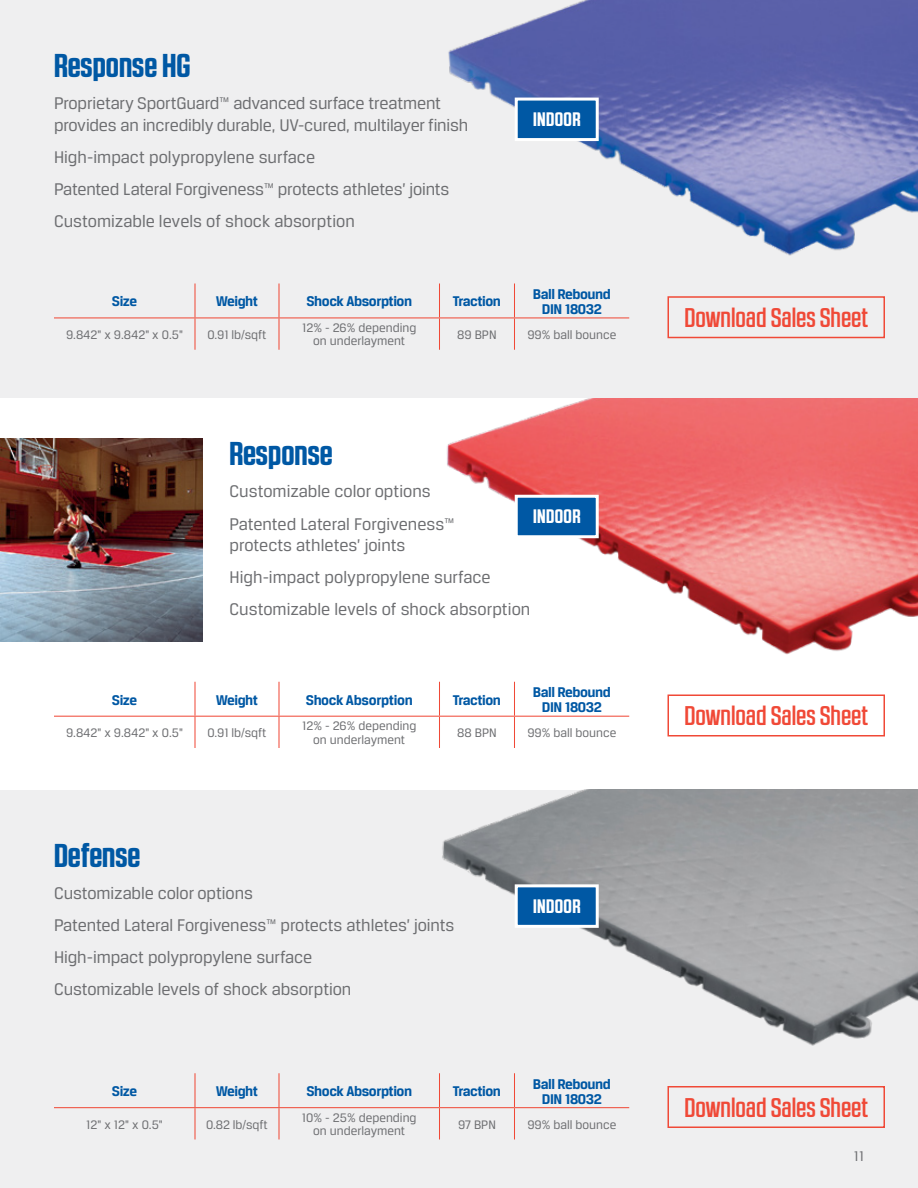
<style>
.page{position:relative;width:918px;height:1188px;background:#fff}
.page>*{position:absolute;margin:0;border:0;box-sizing:border-box;transform-origin:0 0}
.t1{font:700 33px "RB No 2.1 a";color:#0058a4}
.t2{font:500 27px "RB No 2.1 a";color:#f04937}
.t3{font:700 19.5px "RB No 2.1 a";letter-spacing:.02em;color:#fff}
.t4{font:18px/32.1px "Breuer Text";letter-spacing:-.005em;color:#6d6e71}
.t5{font:700 15px/15px "Breuer Text";letter-spacing:-.03em;color:#0058a4;text-align:center}
.t6{font:15px "Breuer Text";color:#6d6e71}
.t7{font:13.2px/13.2px "Breuer Text";color:#6d6e71;text-align:center}
</style>
<div class="page">
<div style="left:0;top:790px;width:918px;height:398px;background:#efeff0"></div>
<div style="left:0;top:0;width:918px;height:398px;background:#efeff0"></div>
<img style="left:448px;top:0;width:470px;height:256px">
<img style="left:447px;top:398px;width:471px;height:257px">
<img style="left:442px;top:790px;width:476px;height:256px">
<hr style="left:194px;top:717px;width:2px;height:31px;background:#f04937">
<hr style="left:278px;top:717px;width:2px;height:31px;background:#f04937">
<hr style="left:439px;top:717px;width:1px;height:31px;background:#f04937">
<hr style="left:194px;top:682px;width:2px;height:34px;background:#f04937">
<hr style="left:278px;top:682px;width:2px;height:34px;background:#f04937">
<hr style="left:439px;top:682px;width:1px;height:34px;background:#f04937">
<hr style="left:54px;top:716px;width:141px;height:1px;background:#f04937">
<hr style="left:195px;top:716px;width:84px;height:1px;background:#f04937">
<hr style="left:279px;top:716px;width:161px;height:1px;background:#f04937">
<hr style="left:440px;top:716px;width:74px;height:1px;background:#f04937">
<hr style="left:514px;top:716px;width:115px;height:1px;background:#f04937">
<hr style="left:514px;top:682px;width:1px;height:34px;background:#f04937">
<hr style="left:514px;top:717px;width:1px;height:31px;background:#f04937">
<hr style="left:194px;top:318px;width:2px;height:32px;background:#f04937">
<hr style="left:278px;top:318px;width:2px;height:32px;background:#f04937">
<hr style="left:439px;top:318px;width:1px;height:32px;background:#f04937">
<hr style="left:194px;top:284px;width:2px;height:33px;background:#f04937">
<hr style="left:278px;top:284px;width:2px;height:33px;background:#f04937">
<hr style="left:439px;top:284px;width:1px;height:33px;background:#f04937">
<hr style="left:54px;top:317px;width:141px;height:1px;background:#f04937">
<hr style="left:195px;top:317px;width:84px;height:1px;background:#f04937">
<hr style="left:279px;top:317px;width:161px;height:1px;background:#f04937">
<hr style="left:440px;top:317px;width:74px;height:1px;background:#f04937">
<hr style="left:514px;top:317px;width:115px;height:1px;background:#f04937">
<hr style="left:514px;top:284px;width:1px;height:33px;background:#f04937">
<hr style="left:514px;top:318px;width:1px;height:32px;background:#f04937">
<hr style="left:194px;top:1108px;width:2px;height:31px;background:#f04937">
<hr style="left:278px;top:1108px;width:2px;height:31px;background:#f04937">
<hr style="left:439px;top:1108px;width:1px;height:31px;background:#f04937">
<hr style="left:194px;top:1073px;width:2px;height:34px;background:#f04937">
<hr style="left:278px;top:1073px;width:2px;height:34px;background:#f04937">
<hr style="left:439px;top:1073px;width:1px;height:34px;background:#f04937">
<hr style="left:54px;top:1107px;width:141px;height:1px;background:#f04937">
<hr style="left:195px;top:1107px;width:84px;height:1px;background:#f04937">
<hr style="left:279px;top:1107px;width:161px;height:1px;background:#f04937">
<hr style="left:440px;top:1107px;width:74px;height:1px;background:#f04937">
<hr style="left:514px;top:1107px;width:115px;height:1px;background:#f04937">
<hr style="left:514px;top:1073px;width:1px;height:34px;background:#f04937">
<hr style="left:514px;top:1108px;width:1px;height:31px;background:#f04937">
<img style="left:0;top:439px;width:202px;height:202px">
<div style="left:515px;top:98px;width:84px;height:43px;background:#0058a4;border:3px solid #fff"></div>
<div style="left:515px;top:495px;width:84px;height:43px;background:#0058a4;border:3px solid #fff"></div>
<div style="left:515px;top:884px;width:84px;height:44px;background:#0058a4;border:3px solid #fff"></div>
<div style="left:668px;top:1086px;width:217px;height:42px;border:2px solid #f04937"></div>
<div style="left:668px;top:694px;width:217px;height:42px;border:2px solid #f04937"></div>
<div style="left:668px;top:296px;width:217px;height:42px;border:2px solid #f04937"></div>
<h1 class="t1" style="left:54px;top:46px;width:138px">Response HG</h1>
<p class="t4" style="left:54px;top:92px;width:416px;line-height:21.6px">Proprietary SportGuard™ advanced surface treatment provides an incredibly durable, UV-cured, multilayer finish</p>
<p class="t4" style="left:54px;top:141px;width:397px">High-impact polypropylene surface<br>Patented Lateral Forgiveness™ protects athletes’ joints<br>Customizable levels of shock absorption</p>
<p class="t3" style="left:533px;top:108px;width:49px">INDOOR</p>
<p class="t5" style="left:112px;top:294px;width:27px">Size</p>
<p class="t5" style="left:216px;top:294px;width:44px">Weight</p>
<p class="t5" style="left:306px;top:294px;width:107px">Shock Absorption</p>
<p class="t5" style="left:453px;top:294px;width:50px">Traction</p>
<p class="t5" style="left:533px;top:286px;width:80px">Ball Rebound<br>DIN 18032</p>
<p class="t7" style="left:66px;top:328px;width:118px">9.842" x 9.842" x 0.5"</p>
<p class="t7" style="left:207px;top:328px;width:61px">0.91 lb/sqft</p>
<p class="t7" style="left:302px;top:321px;width:116px">12% - 26% depending on underlayment</p>
<p class="t7" style="left:457px;top:328px;width:41px">89 BPN</p>
<p class="t7" style="left:527px;top:328px;width:90px">99% ball bounce</p>
<h1 class="t1" style="left:230px;top:434px;width:105px">Response</h1>
<p class="t4" style="left:230px;top:475px;width:227px">Customizable color options<br>Patented Lateral Forgiveness™</p>
<p class="t4" style="left:230px;top:529px;width:302px">protects athletes’ joints<br>High-impact polypropylene surface<br>Customizable levels of shock absorption</p>
<p class="t3" style="left:533px;top:505px;width:49px">INDOOR</p>
<p class="t5" style="left:112px;top:692px;width:27px">Size</p>
<p class="t5" style="left:216px;top:692px;width:44px">Weight</p>
<p class="t5" style="left:306px;top:692px;width:108px">Shock Absorption</p>
<p class="t5" style="left:453px;top:692px;width:50px">Traction</p>
<p class="t5" style="left:533px;top:684px;width:80px">Ball Rebound<br>DIN 18032</p>
<p class="t7" style="left:66px;top:726px;width:118px">9.842" x 9.842" x 0.5"</p>
<p class="t7" style="left:207px;top:726px;width:61px">0.91 lb/sqft</p>
<p class="t7" style="left:302px;top:719px;width:116px">12% - 26% depending on underlayment</p>
<p class="t7" style="left:457px;top:726px;width:41px">88 BPN</p>
<p class="t7" style="left:527px;top:726px;width:90px">99% ball bounce</p>
<h1 class="t1" style="left:54px;top:836px;width:88px">Defense</h1>
<p class="t4" style="left:54px;top:877px;width:402px">Customizable color options<br>Patented Lateral Forgiveness™ protects athletes’ joints High-impact polypropylene surface<br>Customizable levels of shock absorption</p>
<p class="t3" style="left:533px;top:895px;width:49px">INDOOR</p>
<p class="t5" style="left:112px;top:1083px;width:27px">Size</p>
<p class="t5" style="left:216px;top:1083px;width:44px">Weight</p>
<p class="t5" style="left:306px;top:1083px;width:107px">Shock Absorption</p>
<p class="t5" style="left:453px;top:1083px;width:50px">Traction</p>
<p class="t5" style="left:533px;top:1076px;width:80px">Ball Rebound<br>DIN 18032</p>
<p class="t7" style="left:86px;top:1117px;width:78px">12" x 12" x 0.5"</p>
<p class="t7" style="left:206px;top:1117px;width:63px">0.82 lb/sqft</p>
<p class="t7" style="left:302px;top:1111px;width:116px">10% - 25% depending on underlayment</p>
<p class="t7" style="left:458px;top:1117px;width:39px">97 BPN</p>
<p class="t7" style="left:527px;top:1117px;width:90px">99% ball bounce</p>
<h2 class="t2" style="left:685px;top:302px;width:185px">Download Sales Sheet</h2>
<h2 class="t2" style="left:685px;top:701px;width:185px">Download Sales Sheet</h2>
<h2 class="t2" style="left:685px;top:1092px;width:185px">Download Sales Sheet</h2>
<p class="t6" style="left:854px;top:1148px;width:12px">11</p>
</div>
